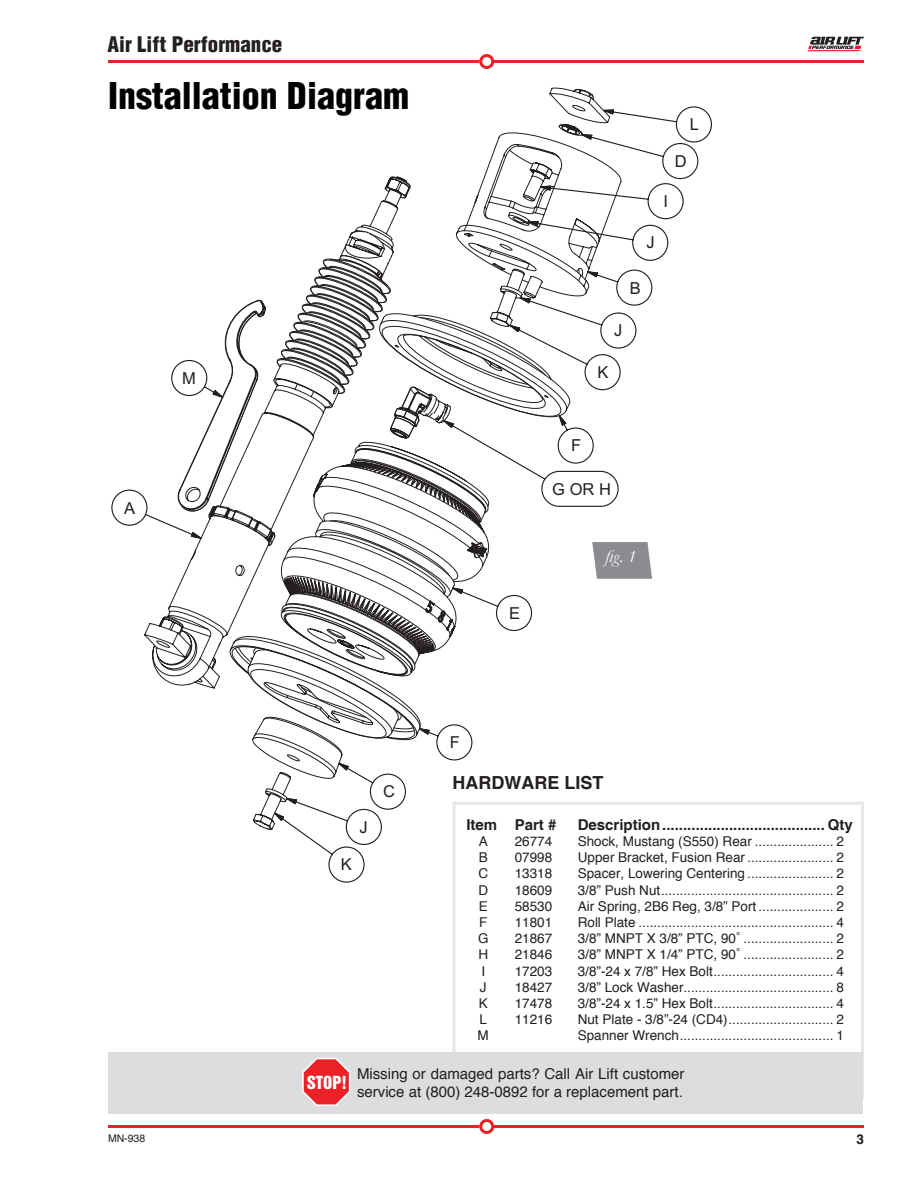
<style>
.page{position:relative;width:918px;height:1188px;background:#fff}
.page>*{position:absolute;margin:0;border:0;box-sizing:border-box;transform-origin:0 0}
.t1{font:900 condensed 36px "Helvetica";color:#010101}
.t2{font:900 condensed 21px "Helvetica";color:#231f20}
.t3{font:700 18px "Helvetica";color:#231f20}
.t4{font:italic 18px "Garamond";color:#fff}
.t5{font:16.5px "Arial";color:#231f20}
.t6{font:16.5px "Helvetica Inserat LT Std";color:#fff}
.t7{font:15px/18px "Helvetica";color:#231f20}
.t8{font:700 15px "Helvetica";color:#231f20}
.t9{font:13.5px "Helvetica";color:#231f20}
.t10{font:700 13.5px "Helvetica";color:#231f20}
.t11{font:10.5px "Helvetica";color:#231f20}
</style>
<div class="page">
<hr style="left:493px;top:1125px;width:371px;height:3px;background:#ec2127">
<div style="left:479px;top:1119px;width:15px;height:15px;border:3px solid #ec2127;border-radius:50%"></div>
<hr style="left:108px;top:1125px;width:371px;height:3px;background:#ec2127">
<hr style="left:493px;top:60px;width:371px;height:3px;background:#ec2127">
<div style="left:479px;top:54px;width:15px;height:15px;border:3px solid #ec2127;border-radius:50%"></div>
<hr style="left:108px;top:60px;width:371px;height:3px;background:#ec2127">
<svg style="left:808px;top:37px;width:56px;height:14px"></svg>
<svg style="left:263px;top:132px;width:330px;height:625px"></svg>
<svg style="left:177px;top:314px;width:394px;height:428px"></svg>
<svg style="left:557px;top:411px;width:37px;height:53px"></svg>
<svg style="left:505px;top:269px;width:148px;height:122px"></svg>
<svg style="left:284px;top:418px;width:263px;height:237px"></svg>
<svg style="left:414px;top:724px;width:59px;height:37px"></svg>
<svg style="left:270px;top:760px;width:136px;height:123px"></svg>
<svg style="left:111px;top:299px;width:155px;height:242px"></svg>
<svg style="left:523px;top:106px;width:189px;height:155px"></svg>
<div style="left:541px;top:471px;width:78px;height:36px;border:1px solid #231f20;border-radius:17px"></div>
<div style="left:453px;top:802px;width:411px;height:296px;border:3px solid #e6e7e9"></div>
<svg style="left:592px;top:542px;width:60px;height:37px;background:#949598"></svg>
<div style="left:109px;top:1052px;width:754px;height:61px;background:#dcdddf"></div>
<svg style="left:302px;top:1058px;width:49px;height:48px"></svg>
<h2 class="t2" style="left:108px;top:31px;width:176px">Air Lift Performance</h2>
<h1 class="t1" style="left:108px;top:73px;width:302px">Installation Diagram</h1>
<p class="t5" style="left:124px;top:497px;width:12px">A</p>
<p class="t5" style="left:182px;top:367px;width:15px">M</p>
<p class="t5" style="left:509px;top:602px;width:12px">E</p>
<p class="t5" style="left:690px;top:114px;width:11px">L</p>
<p class="t5" style="left:675px;top:150px;width:13px">D</p>
<p class="t5" style="left:664px;top:190px;width:6px">I</p>
<p class="t5" style="left:647px;top:232px;width:10px">J</p>
<p class="t5" style="left:630px;top:277px;width:12px">B</p>
<p class="t5" style="left:614px;top:320px;width:10px">J</p>
<p class="t5" style="left:598px;top:361px;width:12px">K</p>
<p class="t5" style="left:571px;top:435px;width:12px">F</p>
<p class="t5" style="left:552px;top:478px;width:60px">G OR H</p>
<h3 class="t4" style="left:605px;top:544px;width:33px">fig. 1</h3>
<p class="t5" style="left:360px;top:816px;width:10px">J</p>
<p class="t5" style="left:341px;top:854px;width:12px">K</p>
<p class="t5" style="left:383px;top:781px;width:13px">C</p>
<p class="t5" style="left:450px;top:731px;width:12px">F</p>
<h3 class="t3" style="left:453px;top:772px;width:152px">HARDWARE LIST</h3>
<p class="t8" style="left:466px;top:815px;width:92px">Item Part #</p>
<p class="t8" style="left:578px;top:815px;width:88px">Description........................................</p>
<p class="t8" style="left:828px;top:815px;width:27px">Qty</p>
<p class="t9" style="left:479px;top:833px;width:11px">A</p>
<p class="t9" style="left:515px;top:833px;width:39px">26774</p>
<p class="t9" style="left:578px;top:833px;width:179px">Shock, Mustang (S550) Rear......................</p>
<p class="t9" style="left:837px;top:833px;width:9px">2</p>
<p class="t9" style="left:479px;top:849px;width:11px">B</p>
<p class="t9" style="left:515px;top:849px;width:39px">07998</p>
<p class="t9" style="left:578px;top:849px;width:172px">Upper Bracket, Fusion Rear........................</p>
<p class="t9" style="left:837px;top:849px;width:9px">2</p>
<p class="t9" style="left:478px;top:865px;width:11px">C</p>
<p class="t9" style="left:515px;top:865px;width:39px">13318</p>
<p class="t9" style="left:578px;top:865px;width:172px">Spacer, Lowering Centering........................</p>
<p class="t9" style="left:837px;top:865px;width:9px">2</p>
<p class="t9" style="left:478px;top:881px;width:11px">D</p>
<p class="t9" style="left:515px;top:881px;width:39px">18609</p>
<p class="t9" style="left:578px;top:881px;width:88px">3/8” Push Nut...............................................</p>
<p class="t9" style="left:836px;top:881px;width:9px">2</p>
<p class="t9" style="left:479px;top:898px;width:11px">E</p>
<p class="t9" style="left:515px;top:898px;width:39px">58530</p>
<p class="t9" style="left:578px;top:898px;width:184px">Air Spring, 2B6 Reg, 3/8” Port.....................</p>
<p class="t9" style="left:836px;top:898px;width:9px">2</p>
<p class="t9" style="left:479px;top:914px;width:10px">F</p>
<p class="t9" style="left:515px;top:914px;width:39px">11801</p>
<p class="t9" style="left:578px;top:914px;width:63px">Roll Plate.....................................................</p>
<p class="t9" style="left:837px;top:914px;width:9px">4</p>
<p class="t9" style="left:478px;top:930px;width:12px">G</p>
<p class="t9" style="left:515px;top:930px;width:39px">21867</p>
<p class="t9" style="left:578px;top:930px;width:168px">3/8” MNPT X 3/8” PTC, 90˚.........................</p>
<p class="t9" style="left:837px;top:930px;width:9px">2</p>
<p class="t9" style="left:478px;top:946px;width:11px">H</p>
<p class="t9" style="left:515px;top:946px;width:39px">21846</p>
<p class="t9" style="left:578px;top:946px;width:168px">3/8” MNPT X 1/4” PTC, 90˚.........................</p>
<p class="t9" style="left:836px;top:946px;width:9px">2</p>
<p class="t9" style="left:481px;top:962px;width:5px">I</p>
<p class="t9" style="left:515px;top:962px;width:39px">17203</p>
<p class="t9" style="left:578px;top:962px;width:140px">3/8”-24 x 7/8” Hex Bolt.................................</p>
<p class="t9" style="left:836px;top:962px;width:9px">4</p>
<p class="t9" style="left:480px;top:979px;width:8px">J</p>
<p class="t9" style="left:515px;top:979px;width:39px">18427</p>
<p class="t9" style="left:578px;top:979px;width:111px">3/8” Lock Washer.........................................</p>
<p class="t9" style="left:836px;top:979px;width:9px">8</p>
<p class="t9" style="left:479px;top:995px;width:11px">K</p>
<p class="t9" style="left:515px;top:995px;width:39px">17478</p>
<p class="t9" style="left:578px;top:995px;width:140px">3/8”-24 x 1. 5” Hex Bolt.................................</p>
<p class="t9" style="left:836px;top:995px;width:9px">4</p>
<p class="t9" style="left:479px;top:1011px;width:9px">L</p>
<p class="t9" style="left:515px;top:1011px;width:39px">11216</p>
<p class="t9" style="left:578px;top:1011px;width:155px">Nut Plate - 3/8”-24 (CD4).............................</p>
<p class="t9" style="left:836px;top:1011px;width:9px">2</p>
<p class="t9" style="left:478px;top:1027px;width:13px">M</p>
<p class="t9" style="left:578px;top:1027px;width:106px">Spanner Wrench..........................................</p>
<p class="t9" style="left:836px;top:1027px;width:9px">1</p>
<p class="t6" style="left:307px;top:1073px;width:42px">STOP!</p>
<p class="t7" style="left:357px;top:1064px;width:329px">Missing or damaged parts? Call Air Lift customer service at (800) 248-0892 for a replacement part.</p>
<p class="t11" style="left:108px;top:1132px;width:39px">MN-938</p>
<p class="t10" style="left:856px;top:1131px;width:9px">3</p>
</div>
